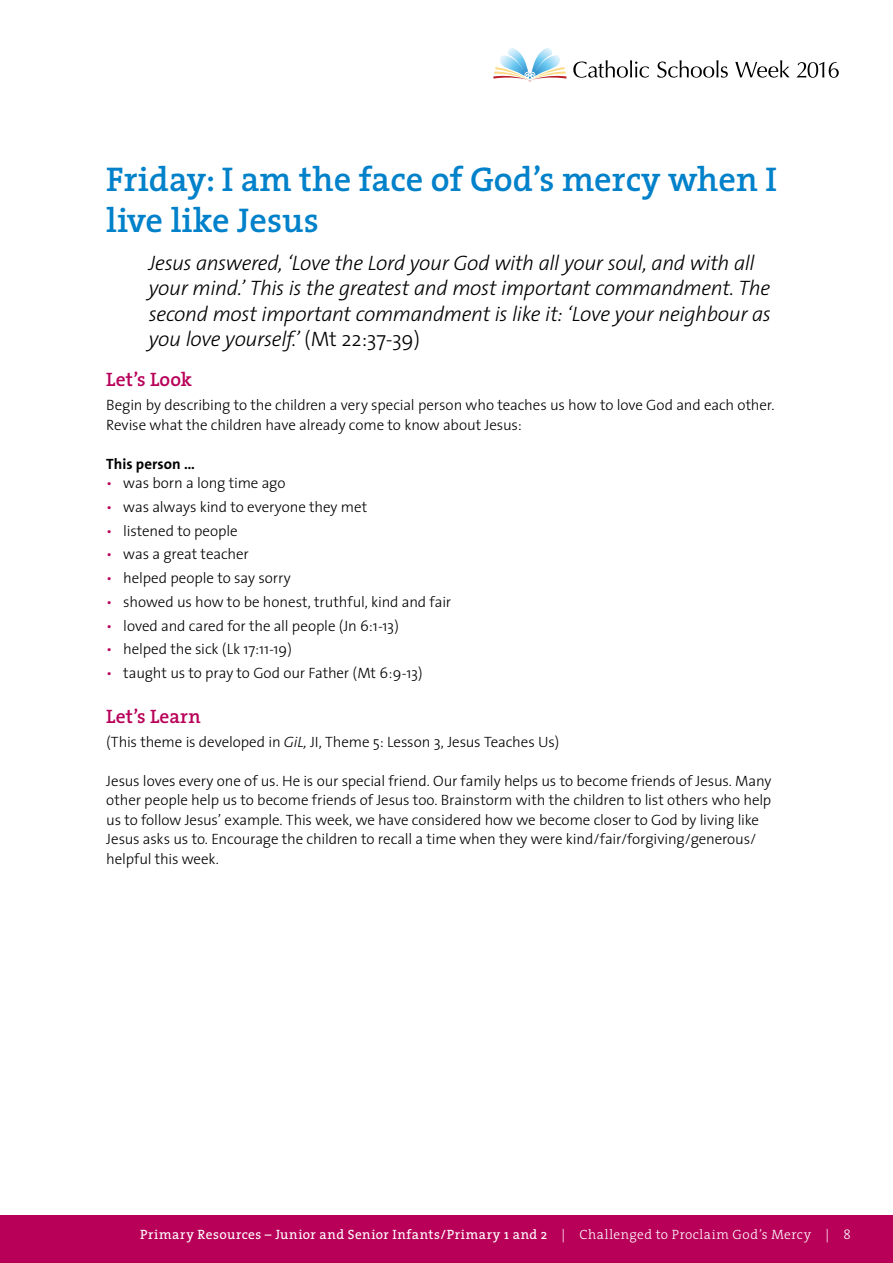
<style>
.page{position:relative;width:893px;height:1263px;background:#fff}
.page>*{position:absolute;margin:0;border:0;box-sizing:border-box;transform-origin:0 0}
.t1{font:600 34.5px/41.4px "The Serif";color:#0081ca}
.t2{font:italic 300 21px/25.2px "The Sans";letter-spacing:-.02em;color:#000}
.t3{font:600 19.5px "The Serif";letter-spacing:.01em;color:#b80059}
.t4{font:300 15px/19.5px "The Sans";letter-spacing:-.005em;color:#000}
.t5{font:700 15px "The Sans";letter-spacing:.005em;color:#000}
.t6{font:13.5px "The Serif";letter-spacing:.04em;color:#fff}
.s1{font-style:normal}
.s2{color:#b80059}
.s3{font-style:italic}
.s4{font-weight:300}
</style>
<div class="page">
<svg style="left:573px;top:60px;width:76px;height:18px"></svg>
<svg style="left:657px;top:60px;width:71px;height:18px"></svg>
<svg style="left:735px;top:60px;width:55px;height:18px"></svg>
<svg style="left:493px;top:48px;width:74px;height:33px"></svg>
<svg style="left:797px;top:62px;width:42px;height:16px"></svg>
<div style="left:0;top:1215px;width:893px;height:48px;background:#b80059"></div>
<h1 class="t1" style="left:106px;top:158px;width:672px">Friday: I am the face of God’s mercy when I live like Jesus</h1>
<p class="t2" style="left:149px;top:250px;width:624px">Jesus answered, ‘Love the Lord your God with all your soul, and with all your mind.’ This is the greatest and most important commandment. The second most important commandment is like it: ‘Love your neighbour as you love yourself.’ <span class="s1">(Mt 22:37-39)</span></p>
<h3 class="t3" style="left:106px;top:363px;width:87px">Let’s Look</h3>
<p class="t4" style="left:106px;top:395px;width:670px">Begin by describing to the children a very special person who teaches us how to love God and each other.<br>Revise what the children have already come to know about Jesus:</p>
<p class="t5" style="left:106px;top:451px;width:90px">This person …</p>
<p class="t4" style="left:106px;top:473px;width:181px"><span class="s2">•</span> was born a long time ago</p>
<p class="t4" style="left:106px;top:497px;width:262px"><span class="s2">•</span> was always kind to everyone they met</p>
<p class="t4" style="left:106px;top:520px;width:133px"><span class="s2">•</span> listened to people</p>
<p class="t4" style="left:106px;top:544px;width:144px"><span class="s2">•</span> was a great teacher</p>
<p class="t4" style="left:106px;top:568px;width:186px"><span class="s2">•</span> helped people to say sorry</p>
<p class="t4" style="left:106px;top:592px;width:346px"><span class="s2">•</span> showed us how to be honest, truthful, kind and fair</p>
<p class="t4" style="left:106px;top:615px;width:294px"><span class="s2">•</span> loved and cared for the all people (Jn 6:1-13)</p>
<p class="t4" style="left:106px;top:639px;width:187px"><span class="s2">•</span> helped the sick (Lk 17:11-19)</p>
<p class="t4" style="left:106px;top:663px;width:318px"><span class="s2">•</span> taught us to pray to God our Father (Mt 6:9-13)</p>
<h3 class="t3" style="left:106px;top:700px;width:96px">Let’s Learn</h3>
<p class="t4" style="left:106px;top:731px;width:454px">(This theme is developed in <span class="s3">GiL,</span> JI, Theme 5: Lesson 3, Jesus Teaches Us)</p>
<p class="t4" style="left:106px;top:770px;width:667px">Jesus loves every one of us. He is our special friend. Our family helps us to become friends of Jesus. Many other people help us to become friends of Jesus too. Brainstorm with the children to list others who help us to follow Jesus’ example. This week, we have considered how we become closer to God by living like Jesus asks us to. Encourage the children to recall a time when they were kind/fair/forgiving/generous/ helpful this week.</p>
<p class="t6" style="left:140px;top:1223px;width:712px">Primary Resources – Junior and Senior Infants/Primary 1 and 2 <span class="s4">| Challenged to Proclaim God’s Mercy | 8</span></p>
</div>
